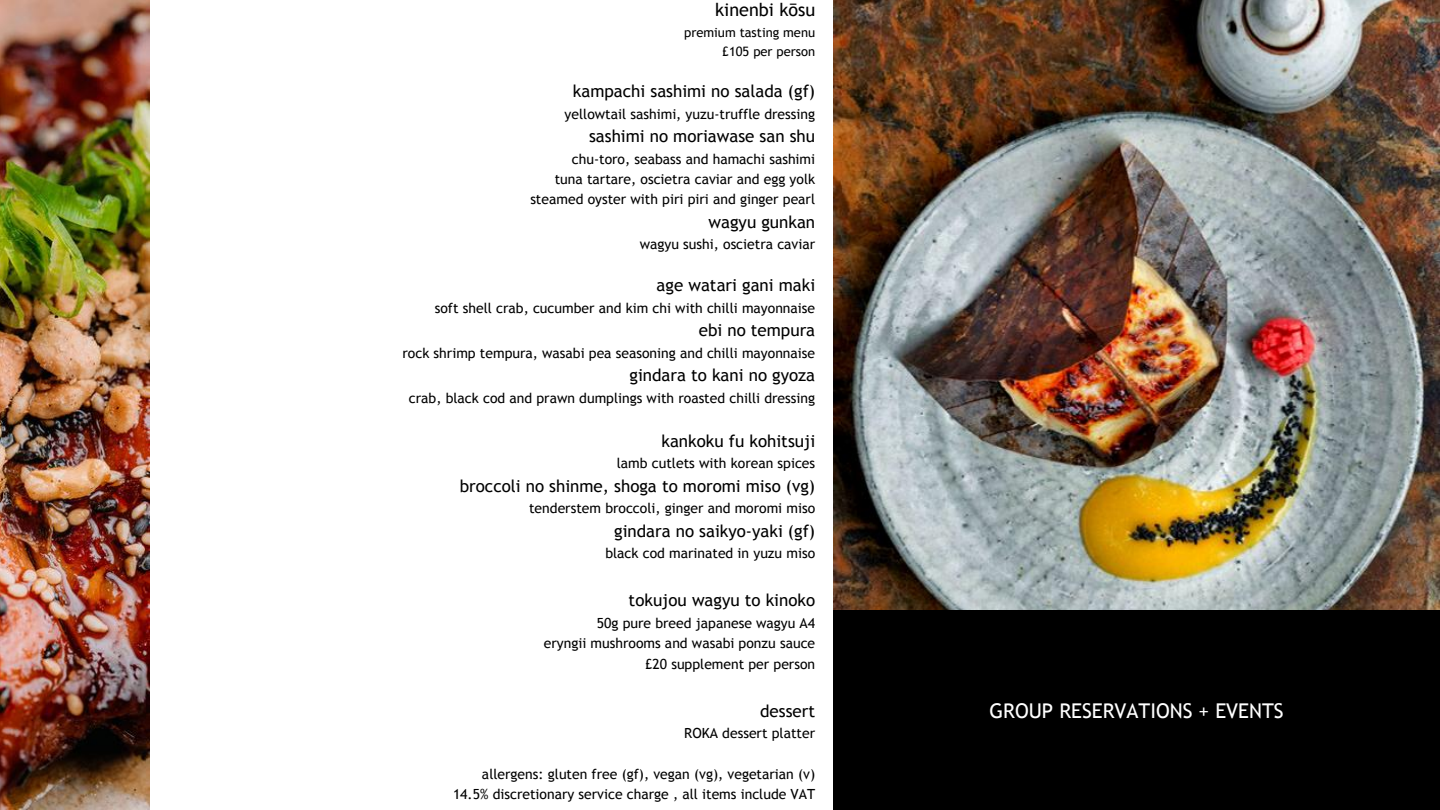
<style>
.page{position:relative;width:1440px;height:810px;background:#fff}
.page>*{position:absolute;margin:0;border:0;box-sizing:border-box;transform-origin:0 0}
.t1{font:20.3px "Trebuchet MS";color:#fff}
.t2{font:18px "Trebuchet MS";color:#000}
.t3{font:17px "Trebuchet MS";color:#000}
.t4{font:14px/20.2px "Trebuchet MS";color:#000;text-align:right}
.t5{font:13px/18.8px "Trebuchet MS";color:#000;text-align:right}
</style>
<div class="page">
<img style="left:0;top:0;width:149px;height:810px">
<img style="left:833px;top:0;width:607px;height:611px">
<div style="left:833px;top:611px;width:607px;height:199px;background:#000"></div>
<p class="t2" style="left:715px;top:-1px;width:101px">kinenbi kōsu</p>
<p class="t5" style="left:684px;top:23px;width:133px">premium tasting menu £105 per person</p>
<p class="t3" style="left:573px;top:81px;width:244px">kampachi sashimi no salada (gf)</p>
<p class="t4" style="left:565px;top:104px;width:252px">yellowtail sashimi, yuzu-truffle dressing</p>
<p class="t3" style="left:589px;top:126px;width:228px">sashimi no moriawase san shu</p>
<p class="t4" style="left:530px;top:149px;width:286px">chu-toro, seabass and hamachi sashimi<br>tuna tartare, oscietra caviar and egg yolk steamed oyster with piri piri and ginger pearl</p>
<p class="t3" style="left:709px;top:212px;width:108px">wagyu gunkan</p>
<p class="t4" style="left:640px;top:234px;width:177px">wagyu sushi, oscietra caviar</p>
<p class="t3" style="left:657px;top:275px;width:160px">age watari gani maki</p>
<p class="t4" style="left:435px;top:298px;width:382px">soft shell crab, cucumber and kim chi with chilli mayonnaise</p>
<p class="t3" style="left:699px;top:320px;width:118px">ebi no tempura</p>
<p class="t4" style="left:403px;top:343px;width:414px">rock shrimp tempura, wasabi pea seasoning and chilli mayonnaise</p>
<p class="t3" style="left:629px;top:365px;width:187px">gindara to kani no gyoza</p>
<p class="t4" style="left:409px;top:388px;width:408px">crab, black cod and prawn dumplings with roasted chilli dressing</p>
<p class="t3" style="left:661px;top:431px;width:155px">kankoku fu kohitsuji</p>
<p class="t4" style="left:617px;top:453px;width:200px">lamb cutlets with korean spices</p>
<p class="t3" style="left:460px;top:476px;width:357px">broccoli no shinme, shoga to moromi miso (vg)</p>
<p class="t4" style="left:529px;top:498px;width:288px">tenderstem broccoli, ginger and moromi miso</p>
<p class="t3" style="left:614px;top:521px;width:203px">gindara no saikyo-yaki (gf)</p>
<p class="t4" style="left:605px;top:543px;width:211px">black cod marinated in yuzu miso</p>
<p class="t3" style="left:629px;top:590px;width:188px">tokujou wagyu to kinoko</p>
<p class="t4" style="left:544px;top:613px;width:273px">50g pure breed japanese wagyu A4<br>eryngii mushrooms and wasabi ponzu sauce £20 supplement per person</p>
<p class="t3" style="left:760px;top:701px;width:57px">dessert</p>
<p class="t4" style="left:684px;top:723px;width:132px">ROKA dessert platter</p>
<p class="t4" style="left:453px;top:764px;width:364px">allergens: gluten free (gf), vegan (vg), vegetarian (v)<br>14.5% discretionary service charge , all items include VAT</p>
<h1 class="t1" style="left:989px;top:699px;width:296px">GROUP RESERVATIONS + EVENTS</h1>
</div>
